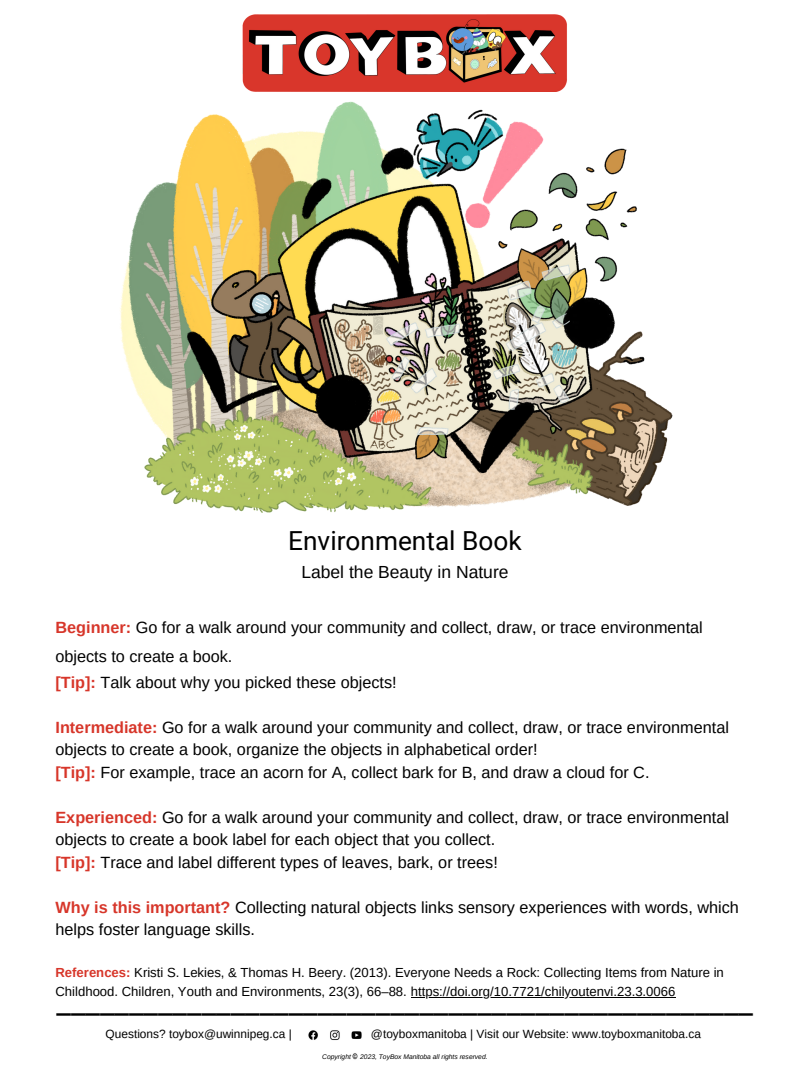
<style>
.page{position:relative;width:810px;height:1080px;background:#fff}
.page>*{position:absolute;margin:0;border:0;box-sizing:border-box;transform-origin:0 0}
.t1{font:33.75px "Canva Sans";color:#000}
.t2{font:26.25px "Roboto";color:#000}
.t3{font:17.5px "Arimo";color:#000}
.t4{font:16.25px/22.5px "Arimo";color:#000}
.t5{font:13.12px/18.2px "Arimo";color:#000}
.t6{font:11.88px "Arimo";color:#000}
.t7{font:italic 6.69px "Arimo";color:#000}
.s1{font-weight:700;color:#d7362a}
</style>
<div class="page">
<img style="left:242px;top:15px;width:325px;height:76px">
<img style="left:308px;top:1030px;width:54px;height:10px">
<svg style="left:352px;top:1053px;width:6px;height:7px"></svg>
<img style="left:120px;top:101px;width:553px;height:412px">
<hr style="left:411px;top:997px;width:265px;height:1px;background:#000">
<p class="t2" style="left:288px;top:526px;width:235px">Environmental Book</p>
<p class="t3" style="left:301px;top:562px;width:209px">Label the Beauty in Nature</p>
<p class="t4" style="left:55px;top:613px;width:649px;line-height:29.1px"><span class="s1">Beginner:</span> Go for a walk around your community and collect, draw, or trace environmental objects to create a book.</p>
<p class="t4" style="left:55px;top:671px;width:343px"><span class="s1">[Tip]:</span> Talk about why you picked these objects!</p>
<p class="t4" style="left:55px;top:716px;width:675px"><span class="s1">Intermediate:</span> Go for a walk around your community and collect, draw, or trace environmental objects to create a book, organize the objects in alphabetical order!</p>
<p class="t4" style="left:55px;top:761px;width:596px"><span class="s1">[Tip]:</span> For example, trace an acorn for A, collect bark for B, and draw a cloud for C.</p>
<p class="t4" style="left:55px;top:806px;width:675px"><span class="s1">Experienced:</span> Go for a walk around your community and collect, draw, or trace environmental objects to create a book label for each object that you collect.</p>
<p class="t4" style="left:55px;top:851px;width:444px"><span class="s1">[Tip]:</span> Trace and label different types of leaves, bark, or trees!</p>
<p class="t4" style="left:55px;top:896px;width:685px"><span class="s1">Why is this important?</span> Collecting natural objects links sensory experiences with words, which helps foster language skills.</p>
<p class="t5" style="left:55px;top:964px;width:670px"><span class="s1">References:</span> Kristi S. Lekies, &amp; Thomas H. Beery. (2013). Everyone Needs a Rock: Collecting Items from Nature in<br>Childhood. Children, Youth and Environments, 23(3), 66–88. https://doi.org/10.7721/chilyoutenvi.23.3.0066</p>
<p class="t1" style="left:57px;top:976px;width:698px">________________________________________________</p>
<p class="t6" style="left:106px;top:1027px;width:188px">Questions? toybox@uwinnipeg.ca |</p>
<p class="t6" style="left:371px;top:1027px;width:332px">@toyboxmanitoba | Visit our Website: www.toyboxmanitoba.ca</p>
<p class="t7" style="left:322px;top:1053px;width:30px">Copyright</p>
<p class="t7" style="left:360px;top:1053px;width:129px">2023, ToyBox Manitoba all rights reserved.</p>
</div>
